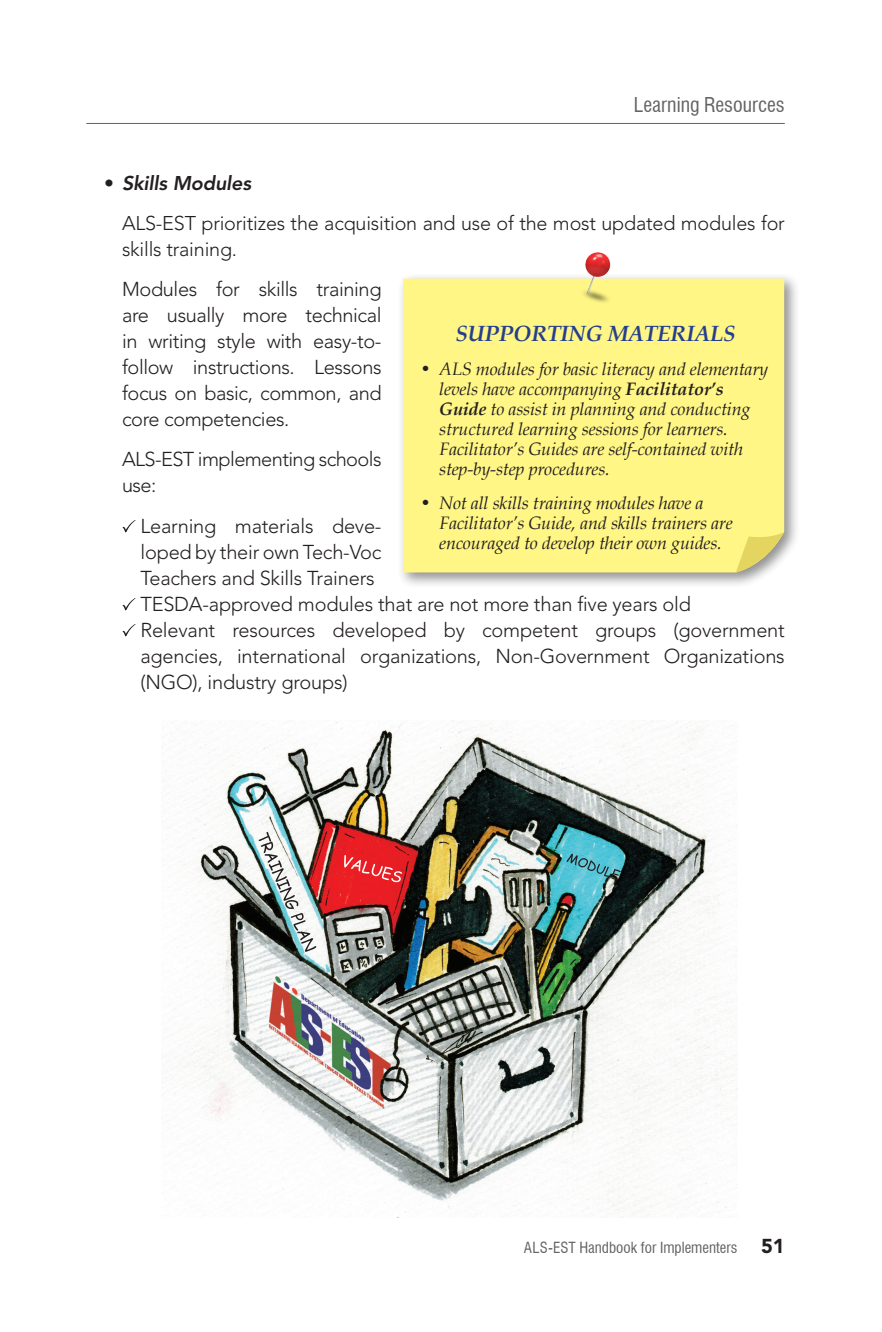
<style>
.page{position:relative;width:882px;height:1332px;background:#fff}
.page>*{position:absolute;margin:0;border:0;box-sizing:border-box;transform-origin:0 0}
._01_Body_Text{font:italic 700 22px "Book Antiqua";letter-spacing:-.01em;color:#253f8e}
._04_Body_Text{font:300 20px/26px "Avenir LT Std";letter-spacing:-.01em;color:#231f20;text-align:justify}
._03_Body_Text{font:300 20px/26px "Avenir LT Std";letter-spacing:-.02em;color:#231f20;text-align:justify}
.t1{font:condensed 20px "Swiss 721 BT";color:#636366}
._03_Body_Text-2{font:300 19.8px/25.8px "Avenir LT Std";letter-spacing:-.01em;color:#231f20}
._03_Body_Text-3{font:italic 800 19.8px "Avenir LT Std";letter-spacing:-.01em;color:#231f20}
._01_Body_Text-2{font:italic 18px/20px "Book Antiqua";letter-spacing:-.01em;color:#231f20}
.t2{font:condensed 15px "Swiss 721 BT";color:#636366}
.s1{font-weight:300;font-style:normal}
.s2{font-weight:700}
.s3{font-family:"Avenir LT Std";font-weight:900;font-stretch:normal;font-size:20px;color:#231f20}
</style>
<div class="page">
<hr style="left:86px;top:123px;width:699px;height:1px;background:#636366">
<svg style="left:122px;top:520px;width:14px;height:13px"></svg>
<svg style="left:122px;top:598px;width:14px;height:13px"></svg>
<svg style="left:122px;top:624px;width:14px;height:13px"></svg>
<div style="left:397px;top:273px;width:403px;height:315px;background:#231f20;opacity:.5"></div>
<div style="left:403px;top:279px;width:381px;height:293px;background:#fff685"></div>
<svg style="left:736px;top:532px;width:48px;height:40px;background:#dfd68b"></svg>
<img style="left:579px;top:252px;width:35px;height:52px">
<img style="left:163px;top:721px;width:575px;height:497px">
<svg style="left:344px;top:855px;width:58px;height:27px;background:#ec3e43"></svg>
<svg style="left:567px;top:854px;width:54px;height:26px"></svg>
<img style="left:259px;top:832px;width:58px;height:120px">
<p class="t1" style="left:634px;top:93px;width:152px">Learning Resources</p>
<p class="_03_Body_Text-3" style="left:104px;top:171px;width:148px"><span class="s1">•</span> Skills Modules</p>
<p class="_03_Body_Text-2" style="left:122px;top:210px;width:664px">ALS-EST prioritizes the acquisition and use of the most updated modules for skills training.</p>
<p class="_03_Body_Text" style="left:122px;top:276px;width:261px">Modules for skills training are usually more technical in writing style with easy-to&shy;follow instructions. Lessons focus on basic, common, and core competencies.</p>
<p class="_03_Body_Text" style="left:122px;top:447px;width:261px">ALS-EST implementing schools use:</p>
<p class="_04_Body_Text" style="left:140px;top:513px;width:243px">Learning materials deve&shy;loped by their own Tech-Voc Teachers and Skills Trainers</p>
<p class="_04_Body_Text" style="left:140px;top:591px;width:552px">TESDA-approved modules that are not more than five years old</p>
<p class="_04_Body_Text" style="left:140px;top:617px;width:646px">Relevant resources developed by competent groups (government agencies, international organizations, Non-Government Organizations (NGO), industry groups)</p>
<p class="_01_Body_Text" style="left:456px;top:318px;width:281px">SUPPORTING MATERIALS</p>
<p class="_01_Body_Text-2" style="left:439px;top:358px;width:331px;text-indent:-18px">• ALS modules for basic literacy and elementary levels have accompanying <span class="s2">Facilitator’s Guide</span> to assist in planning and conducting structured learning sessions for learners.<br>Facilitator’s Guides are self-contained with step-by-step procedures.</p>
<p class="_01_Body_Text-2" style="left:439px;top:493px;width:295px;text-indent:-18px">• Not all skills training modules have a<br>Facilitator’s Guide, and skills trainers are encouraged to develop their own guides.</p>
<p class="t2" style="left:524px;top:1239px;width:262px">ALS-EST Handbook for Implementers <span class="s3">51</span></p>
</div>
